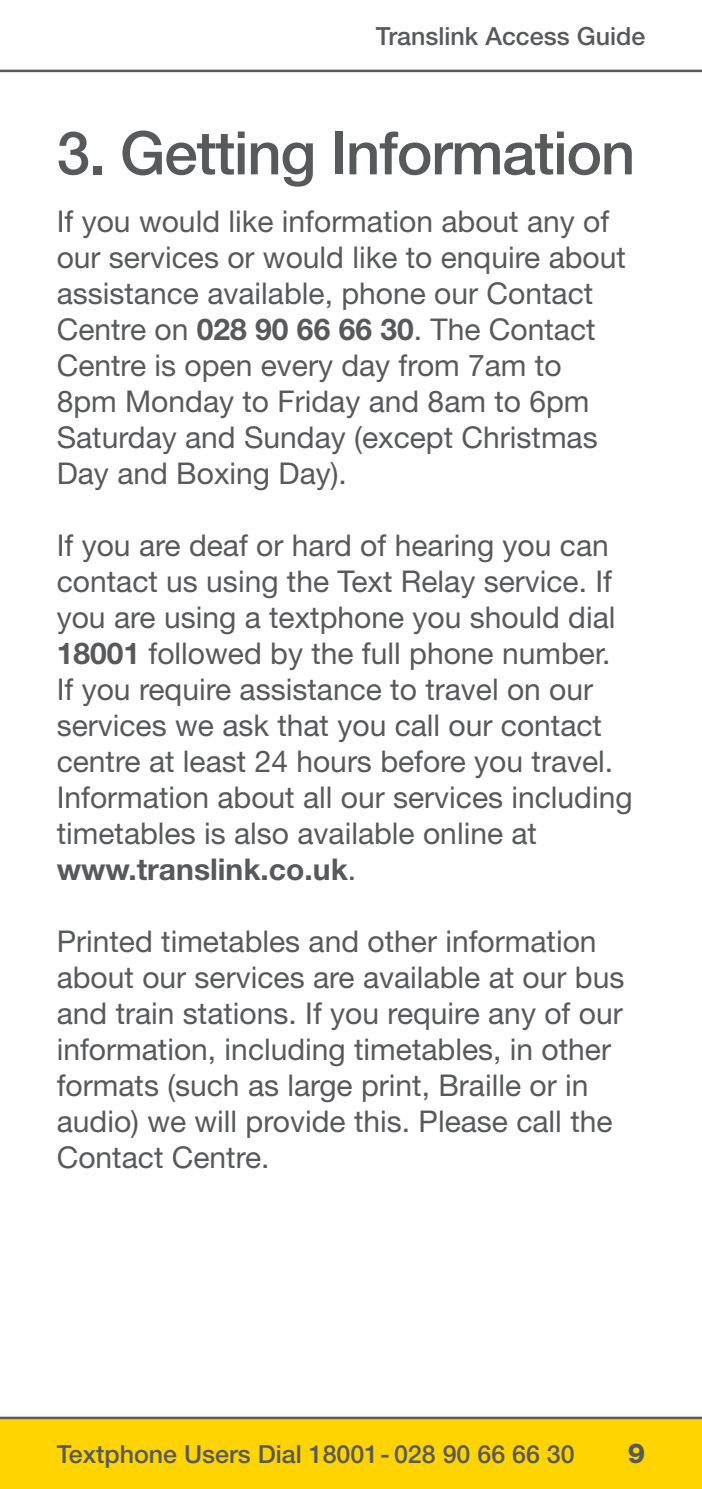
<style>
.page{position:relative;width:702px;height:1489px;background:#fff}
.page>*{position:absolute;margin:0;border:0;box-sizing:border-box;transform-origin:0 0}
.t1{font:500 60px "Helvetica Neue LT";letter-spacing:-.02em;color:#58595b}
.t2{font:30px/36px "Helvetica Neue LT";color:#58595b}
.t3{font:800 27.5px "Helvetica Neue LT";color:#58595b}
.t4{font:500 25px "Helvetica Neue LT";color:#58595b}
.s1{font-weight:700}
</style>
<div class="page">
<div style="left:0;top:1417px;width:702px;height:71px;background:#ffd400"></div>
<hr style="left:0;top:1416px;width:702px;height:2px;background:#58595b">
<hr style="left:0;top:70px;width:702px;height:2px;background:#58595b">
<p class="t4" style="left:376px;top:21px;width:271px">Translink Access Guide</p>
<h1 class="t1" style="left:57px;top:117px;width:580px">3. Getting Information</h1>
<p class="t2" style="left:57px;top:202px;width:570px">If you would like information about any of our services or would like to enquire about assistance available, phone our Contact Centre on <span class="s1">028 90 66 66 30</span>. The Contact Centre is open every day from 7am to 8pm Monday to Friday and 8am to 6pm Saturday and Sunday (except Christmas Day and Boxing Day).</p>
<p class="t2" style="left:57px;top:526px;width:577px">If you are deaf or hard of hearing you can contact us using the Text Relay service. If you are using a textphone you should dial <span class="s1">18001</span> followed by the full phone number.<br>If you require assistance to travel on our services we ask that you call our contact centre at least 24 hours before you travel.<br>Information about all our services including timetables is also available online at <span class="s1">www.translink.co.uk</span>.</p>
<p class="t2" style="left:57px;top:922px;width:569px">Printed timetables and other information about our services are available at our bus and train stations. If you require any of our information, including timetables, in other formats (such as large print, Braille or in audio) we will provide this. Please call the Contact Centre.</p>
<p class="t4" style="left:57px;top:1439px;width:519px">Textphone Users Dial 18001 - 028 90 66 66 30</p>
<p class="t3" style="left:628px;top:1436px;width:19px">9</p>
</div>
